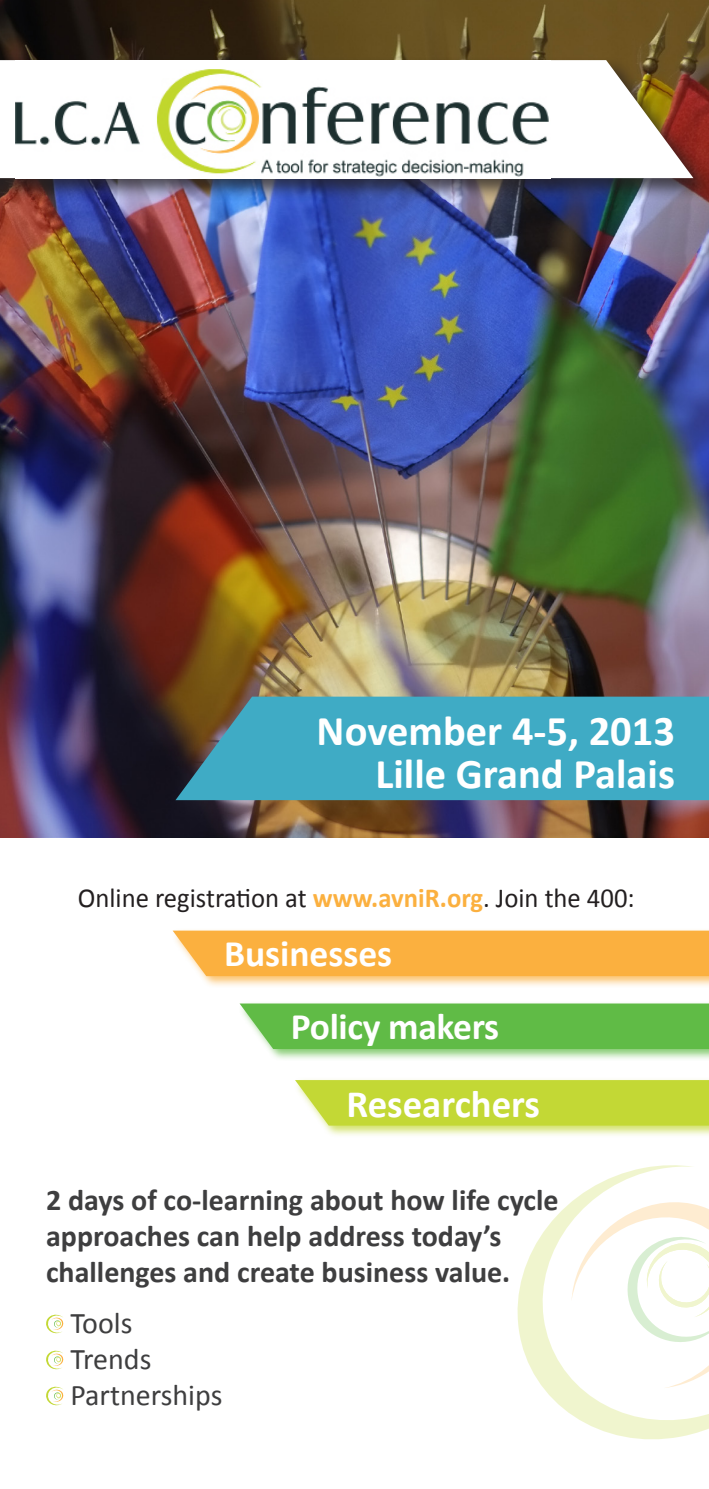
<style>
.page{position:relative;width:709px;height:1489px;background:#fff}
.page>*{position:absolute;margin:0;border:0;box-sizing:border-box;transform-origin:0 0}
.t1{font:700 42.5px "Calibri";color:#fff}
.t2{font:700 38.75px "Calibri";color:#fff}
.t3{font:700 37.5px "Calibri";letter-spacing:-.01em;color:#fff}
.t4{font:700 30px/36px "Calibri";color:#3e3e3f}
.t5{font:30px "Calibri";color:#3e3e3f}
.t6{font:27.5px "Calibri";color:#231f20}
.s1{font-weight:700;color:#fbb03f}
</style>
<div class="page">
<svg style="left:46px;top:1314px;width:18px;height:19px"></svg>
<svg style="left:46px;top:1350px;width:18px;height:19px"></svg>
<svg style="left:46px;top:1386px;width:18px;height:19px"></svg>
<img style="left:0;top:0;width:709px;height:837px">
<svg style="left:175px;top:696px;width:534px;height:104px;fill:#3fabc5"></svg>
<div style="left:0;top:56px;width:709px;height:146px;background:#231f20;opacity:.75"></div>
<svg style="left:0;top:60px;width:693px;height:118px"></svg>
<div style="left:171px;top:927px;width:538px;height:61px;background:#fbb03f;opacity:.75"></div>
<div style="left:173px;top:930px;width:536px;height:46px;background:#fbb03f"></div>
<div style="left:238px;top:1000px;width:471px;height:61px;background:#60bb46;opacity:.75"></div>
<div style="left:239px;top:1003px;width:470px;height:45px;background:#60bb46"></div>
<div style="left:293px;top:1077px;width:416px;height:61px;background:#c3d835;opacity:.75"></div>
<svg style="left:295px;top:1079px;width:414px;height:46px"></svg>
<svg style="left:517px;top:1165px;width:192px;height:275px"></svg>
<svg style="left:571px;top:1191px;width:138px;height:196px"></svg>
<img style="left:16px;top:60px;width:534px;height:118px">
<p class="t1" style="left:317px;top:704px;width:360px">November 4-5, 2013</p>
<p class="t1" style="left:375px;top:746px;width:301px">Lille Grand Palais</p>
<p class="t6" style="left:78px;top:880px;width:558px">Online registration at <span class="s1">www.avniR.org</span>. Join the 400:</p>
<p class="t3" style="left:224px;top:929px;width:170px">Businesses</p>
<p class="t3" style="left:291px;top:1002px;width:210px">Policy makers</p>
<p class="t2" style="left:346px;top:1079px;width:195px">Researchers</p>
<p class="t4" style="left:46px;top:1182px;width:514px">2 days of co-learning about how life cycle approaches can help address today’s challenges and create business value.</p>
<p class="t5" style="left:70px;top:1304px;width:64px">Tools</p>
<p class="t5" style="left:70px;top:1340px;width:83px">Trends</p>
<p class="t5" style="left:70px;top:1376px;width:154px">Partnerships</p>
</div>
